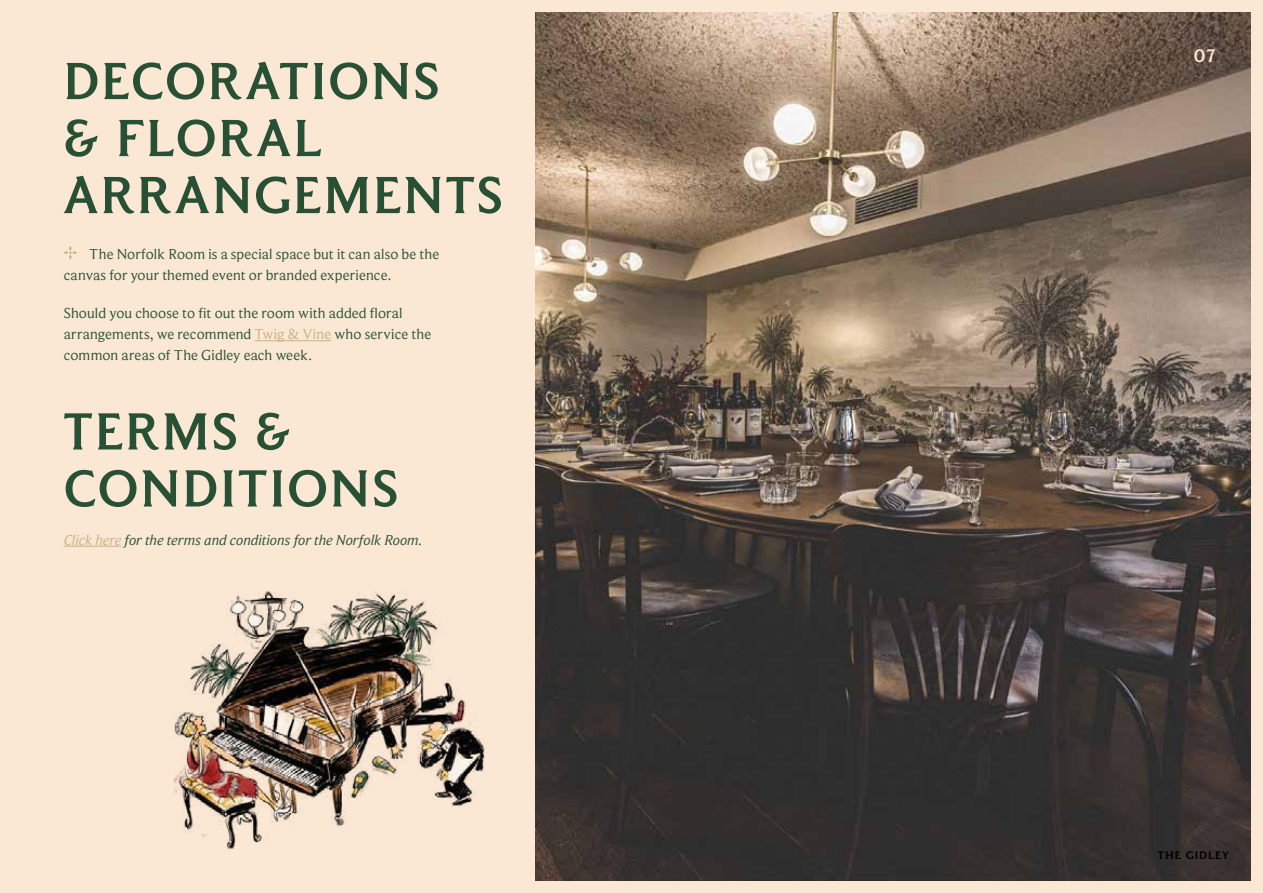
<style>
.page{position:relative;width:1263px;height:893px;background:#fae7d4}
.page>*{position:absolute;margin:0;border:0;box-sizing:border-box;transform-origin:0 0}
.t1{font:500 60px/57px "Grant Avenue";letter-spacing:.035em;color:#275034}
.t2{font:500 21px "Grant Avenue";color:#fae7d4}
.t3{font:15px/21px "Beaufortfor LOL";letter-spacing:.01em;color:#275034}
.t4{font:italic 15px "Beaufortfor LOL";color:#275034}
.t5{font:500 15px "Grant Avenue";letter-spacing:.05em;color:#000}
.s1{color:#cab081}
</style>
<div class="page">
<img style="left:535px;top:13px;width:716px;height:867px">
<img style="left:174px;top:591px;width:312px;height:258px">
<hr style="left:255px;top:340px;width:76px;height:1px;background:#cab081">
<svg style="left:64px;top:246px;width:13px;height:13px"></svg>
<hr style="left:64px;top:546px;width:57px;height:1px;background:#cab081">
<h1 class="t1" style="left:64px;top:54px;width:440px">DECORATIONS<br>&amp; FLORAL<br>ARRANGEMENTS</h1>
<p class="t3" style="left:64px;top:243px;width:377px;text-indent:26px">The Norfolk Room is a special space but it can also be the canvas for your themed event or branded experience.</p>
<p class="t3" style="left:64px;top:302px;width:369px">Should you choose to fit out the room with added floral arrangements, we recommend <span class="s1">Twig &amp; Vine</span> who service the common areas of The Gidley each week.</p>
<h1 class="t1" style="left:64px;top:404px;width:336px">TERMS &amp;<br>CONDITIONS</h1>
<p class="t4" style="left:64px;top:530px;width:360px"><span class="s1">Click here</span> for the terms and conditions for the Norfolk Room.</p>
<h2 class="t2" style="left:1194px;top:46px;width:23px">07</h2>
<p class="t5" style="left:1158px;top:847px;width:73px">the gidley</p>
</div>
